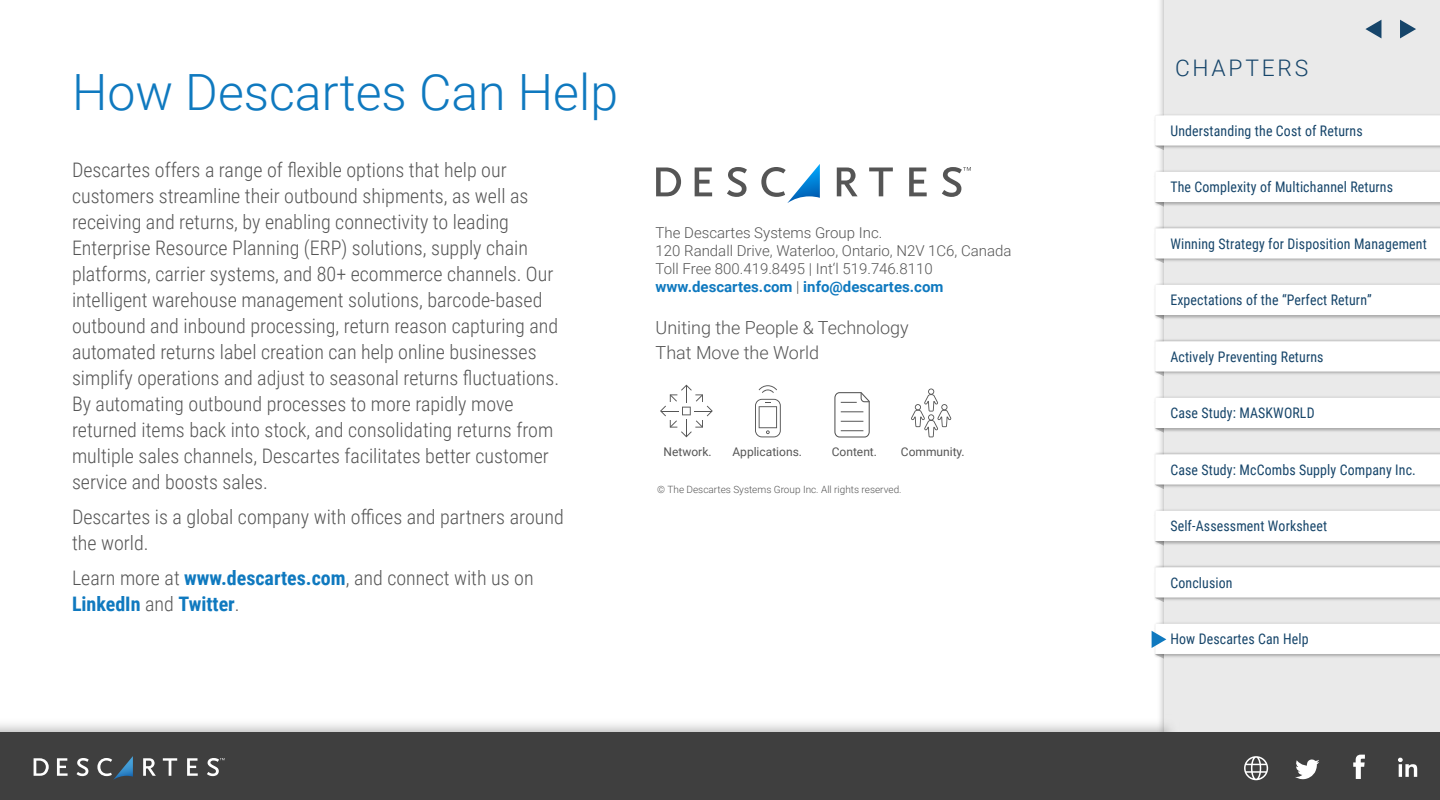
<style>
.page{position:relative;width:1440px;height:800px;background:#fff}
.page>*{position:absolute;margin:0;border:0;box-sizing:border-box;transform-origin:0 0}
.t1{font:300 50px "Roboto";color:#0f79bf}
.t2{font:300 22.8px "Roboto";letter-spacing:.12em;color:#16456a}
.t3{font:300 20px/26px "Roboto Condensed";color:#555}
.t4{font:300 18px/24.6px "Roboto";color:#555}
.t5{font:300 15px/18px "Roboto";color:#555}
.t6{font:14.6px "Roboto Condensed";letter-spacing:.01em;color:#16456a;scale:.95 1}
.t7{font:12px "Roboto";color:#555}
.t8{font:300 10px "Roboto";color:#555}
.s1{font-weight:700;color:#0f79bf}
</style>
<div class="page">
<svg style="left:1159px;top:0;width:6px;height:715px"></svg>
<div style="left:1165px;top:0;width:275px;height:800px;background:#eaeaea"></div>
<svg style="left:1155px;top:115px;width:285px;height:47px"></svg>
<svg style="left:1155px;top:172px;width:285px;height:47px"></svg>
<svg style="left:1155px;top:228px;width:285px;height:47px"></svg>
<svg style="left:1155px;top:285px;width:285px;height:47px"></svg>
<svg style="left:1155px;top:341px;width:285px;height:47px"></svg>
<svg style="left:1155px;top:398px;width:285px;height:47px"></svg>
<svg style="left:1155px;top:454px;width:285px;height:47px"></svg>
<svg style="left:1155px;top:511px;width:285px;height:47px"></svg>
<svg style="left:1155px;top:567px;width:285px;height:47px"></svg>
<svg style="left:1400px;top:20px;width:16px;height:18px"></svg>
<svg style="left:1365px;top:20px;width:16px;height:18px"></svg>
<svg style="left:0;top:715px;width:1172px;height:17px"></svg>
<div style="left:0;top:732px;width:1440px;height:68px;background:#3f3f3f"></div>
<svg style="left:1398px;top:758px;width:19px;height:19px"></svg>
<svg style="left:1353px;top:755px;width:12px;height:24px"></svg>
<svg style="left:1295px;top:759px;width:24px;height:21px"></svg>
<svg style="left:1244px;top:756px;width:24px;height:24px"></svg>
<svg style="left:34px;top:758px;width:15px;height:18px"></svg>
<svg style="left:57px;top:758px;width:11px;height:18px"></svg>
<svg style="left:77px;top:758px;width:12px;height:18px"></svg>
<svg style="left:143px;top:758px;width:13px;height:18px"></svg>
<svg style="left:163px;top:758px;width:14px;height:18px"></svg>
<svg style="left:187px;top:758px;width:11px;height:18px"></svg>
<svg style="left:207px;top:758px;width:18px;height:18px"></svg>
<svg style="left:97px;top:756px;width:36px;height:24px"></svg>
<svg style="left:1152px;top:624px;width:288px;height:47px"></svg>
<svg style="left:656px;top:168px;width:25px;height:28px"></svg>
<svg style="left:695px;top:168px;width:17px;height:28px"></svg>
<svg style="left:727px;top:167px;width:20px;height:30px"></svg>
<svg style="left:761px;top:164px;width:59px;height:39px"></svg>
<svg style="left:837px;top:168px;width:21px;height:28px"></svg>
<svg style="left:869px;top:168px;width:24px;height:28px"></svg>
<svg style="left:909px;top:168px;width:18px;height:28px"></svg>
<svg style="left:942px;top:167px;width:29px;height:30px"></svg>
<svg style="left:660px;top:385px;width:53px;height:52px"></svg>
<svg style="left:755px;top:399px;width:26px;height:38px"></svg>
<svg style="left:759px;top:385px;width:18px;height:8px"></svg>
<svg style="left:911px;top:389px;width:41px;height:48px"></svg>
<svg style="left:834px;top:392px;width:36px;height:46px"></svg>
<h1 class="t1" style="left:72px;top:57px;width:548px">How Descartes Can Help</h1>
<p class="t3" style="left:72px;top:156px;width:489px">Descartes offers a range of flexible options that help our customers streamline their outbound shipments, as well as receiving and returns, by enabling connectivity to leading Enterprise Resource Planning (ERP) solutions, supply chain platforms, carrier systems, and 80+ ecommerce channels. Our intelligent warehouse management solutions, barcode-based outbound and inbound processing, return reason capturing and automated returns label creation can help online businesses simplify operations and adjust to seasonal returns fluctuations.<br>By automating outbound processes to more rapidly move returned items back into stock, and consolidating returns from multiple sales channels, Descartes facilitates better customer service and boosts sales.</p>
<p class="t3" style="left:72px;top:503px;width:493px">Descartes is a global company with offices and partners around the world.</p>
<p class="t3" style="left:72px;top:564px;width:463px">Learn more at <span class="s1">www.descartes.com</span>, and connect with us on<br><span class="s1">LinkedIn</span> and <span class="s1">Twitter</span>.</p>
<p class="t5" style="left:656px;top:223px;width:357px">The Descartes Systems Group Inc.<br>120 Randall Drive, Waterloo, Ontario, N2V 1C6, Canada Toll Free 800.419.8495 | Int‘l 519.746.8110 <span class="s1">www.descartes.com</span> | <span class="s1">info@descartes.com</span></p>
<p class="t4" style="left:656px;top:315px;width:255px">Uniting the People &amp; Technology<br>That Move the World</p>
<p class="t7" style="left:664px;top:443px;width:49px">Network.</p>
<p class="t7" style="left:732px;top:443px;width:71px">Applications.</p>
<p class="t7" style="left:832px;top:443px;width:47px">Content.</p>
<p class="t7" style="left:901px;top:443px;width:65px">Community.</p>
<p class="t8" style="left:657px;top:482px;width:246px">© The Descartes Systems Group Inc. All rights reserved.</p>
<p class="t2" style="left:1175px;top:52px;width:135px">CHAPTERS</p>
<p class="t6" style="left:1170px;top:120px;width:204px">Understanding the Cost of Returns</p>
<p class="t6" style="left:1170px;top:177px;width:236px">The Complexity of Multichannel Returns</p>
<p class="t6" style="left:1170px;top:233px;width:271px">Winning Strategy for Disposition Management</p>
<p class="t6" style="left:1170px;top:290px;width:214px">Expectations of the “Perfect Return”</p>
<p class="t6" style="left:1170px;top:346px;width:163px">Actively Preventing Returns</p>
<p class="t6" style="left:1170px;top:403px;width:153px">Case Study: MASKWORLD</p>
<p class="t6" style="left:1170px;top:459px;width:260px">Case Study: McCombs Supply Company Inc.</p>
<p class="t6" style="left:1170px;top:516px;width:166px">Self-Assessment Worksheet</p>
<p class="t6" style="left:1170px;top:572px;width:67px">Conclusion</p>
<p class="t6" style="left:1170px;top:629px;width:147px">How Descartes Can Help</p>
</div>
